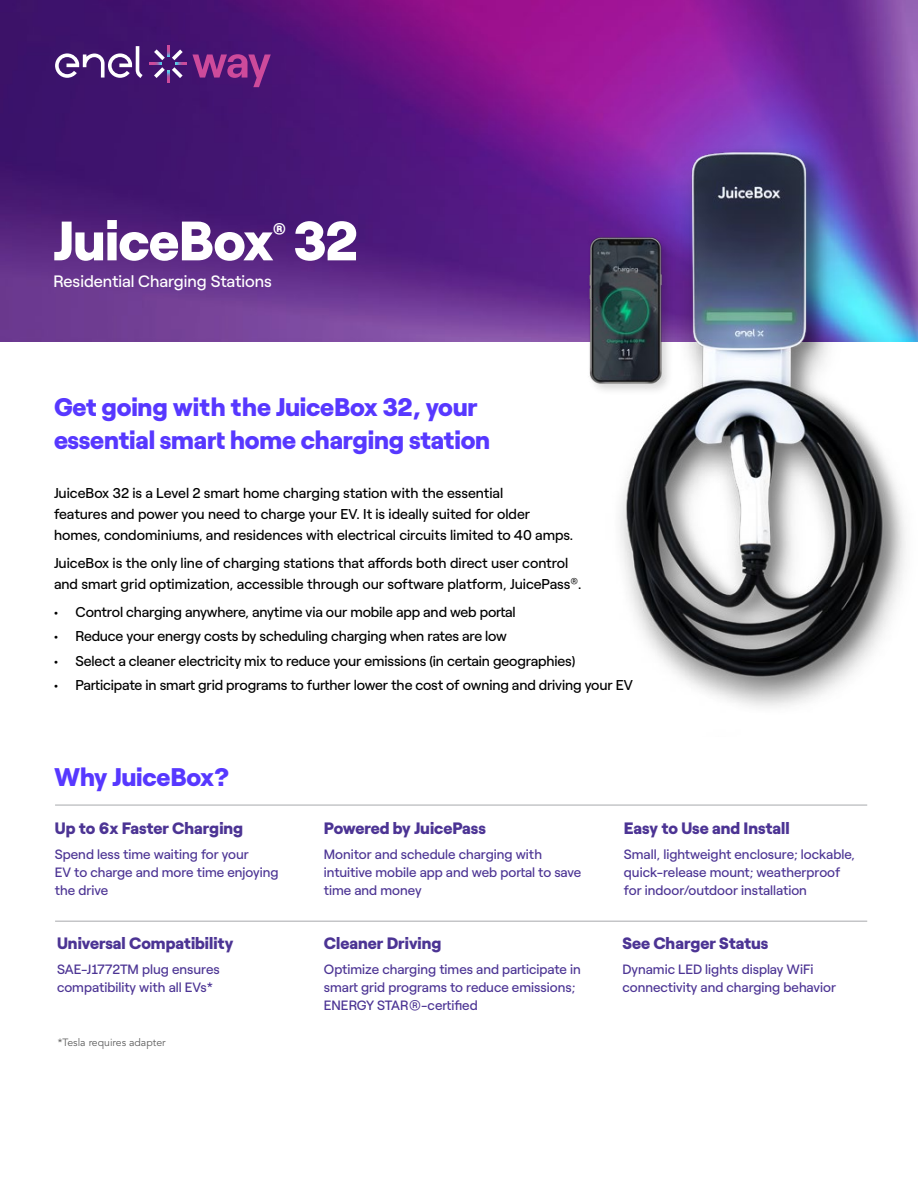
<style>
.page{position:relative;width:918px;height:1188px;background:#fff}
.page>*{position:absolute;margin:0;border:0;box-sizing:border-box;transform-origin:0 0}
.t1{font:900 55.35px "Roobert ENEL";letter-spacing:-.01em;color:#fff}
.t2{font:900 25.5px/33px "Roobert ENEL";letter-spacing:-.01em;color:#5738ff}
.t3{font:900 16.5px "Roobert ENEL";color:#4c3494}
.t4{font:16.5px "Roobert ENEL";color:#fff}
.t5{font:900 14.85px "Roobert ENEL";color:#fff}
.t6{font:14.25px/21px "Roobert ENEL";letter-spacing:-.01em;color:#000}
.t7{font:13.5px/18px "Roobert ENEL";color:#4c3494}
.t8{font:10.5px "Avenir";color:#5d5d5d}
</style>
<div class="page">
<img style="left:0;top:0;width:918px;height:341px">
<svg style="left:55px;top:46px;width:88px;height:32px"></svg>
<svg style="left:150px;top:45px;width:121px;height:42px;background:#68287f"></svg>
<img style="left:599px;top:124px;width:319px;height:583px">
<img style="left:582px;top:233px;width:92px;height:164px">
<hr style="left:55px;top:805px;width:812px;height:1px;background:#a7a9ac">
<hr style="left:55px;top:921px;width:812px;height:1px;background:#a7a9ac">
<h1 class="t1" style="left:53px;top:197px;width:306px">JuiceBox 32</h1>
<p class="t5" style="left:273px;top:217px;width:15px">®</p>
<p class="t4" style="left:54px;top:269px;width:220px">Residential Charging Stations</p>
<h2 class="t2" style="left:54px;top:389px;width:438px">Get going with the JuiceBox 32, your essential smart home charging station</h2>
<p class="t6" style="left:54px;top:482px;width:521px">JuiceBox 32 is a Level 2 smart home charging station with the essential<br>features and power you need to charge your EV. It is ideally suited for older homes, condominiums, and residences with electrical circuits limited to 40 amps.</p>
<p class="t6" style="left:54px;top:551px;width:529px">JuiceBox is the only line of charging stations that affords both direct user control and smart grid optimization, accessible through our software platform, JuicePass<sup>®</sup>.</p>
<p class="t6" style="left:54px;top:600px;width:463px">• Control charging anywhere, anytime via our mobile app and web portal</p>
<p class="t6" style="left:54px;top:625px;width:454px">• Reduce your energy costs by scheduling charging when rates are low</p>
<p class="t6" style="left:54px;top:649px;width:523px">• Select a cleaner electricity mix to reduce your emissions (in certain geographies)</p>
<p class="t6" style="left:54px;top:674px;width:580px">• Participate in smart grid programs to further lower the cost of owning and driving your EV</p>
<h2 class="t2" style="left:54px;top:758px;width:177px">Why JuiceBox?</h2>
<p class="t3" style="left:55px;top:815px;width:190px">Up to 6x Faster Charging</p>
<p class="t7" style="left:55px;top:844px;width:225px">Spend less time waiting for your<br>EV to charge and more time enjoying the drive</p>
<p class="t3" style="left:57px;top:930px;width:178px">Universal Compatibility</p>
<p class="t7" style="left:57px;top:959px;width:164px">SAE-J1772TM plug ensures compatibility with all EVs*</p>
<p class="t8" style="left:58px;top:1036px;width:109px">*Tesla requires adapter</p>
<p class="t3" style="left:324px;top:815px;width:163px">Powered by JuicePass</p>
<p class="t7" style="left:324px;top:844px;width:259px">Monitor and schedule charging with intuitive mobile app and web portal to save time and money</p>
<p class="t3" style="left:324px;top:930px;width:119px">Cleaner Driving</p>
<p class="t7" style="left:324px;top:959px;width:259px">Optimize charging times and participate in smart grid programs to reduce emissions;<br>ENERGY STAR®-certified</p>
<p class="t3" style="left:624px;top:815px;width:167px">Easy to Use and Install</p>
<p class="t7" style="left:624px;top:844px;width:232px">Small, lightweight enclosure; lockable, quick-release mount; weatherproof for indoor/outdoor installation</p>
<p class="t3" style="left:622px;top:930px;width:147px">See Charger Status</p>
<p class="t7" style="left:622px;top:959px;width:215px">Dynamic LED lights display WiFi connectivity and charging behavior</p>
</div>
